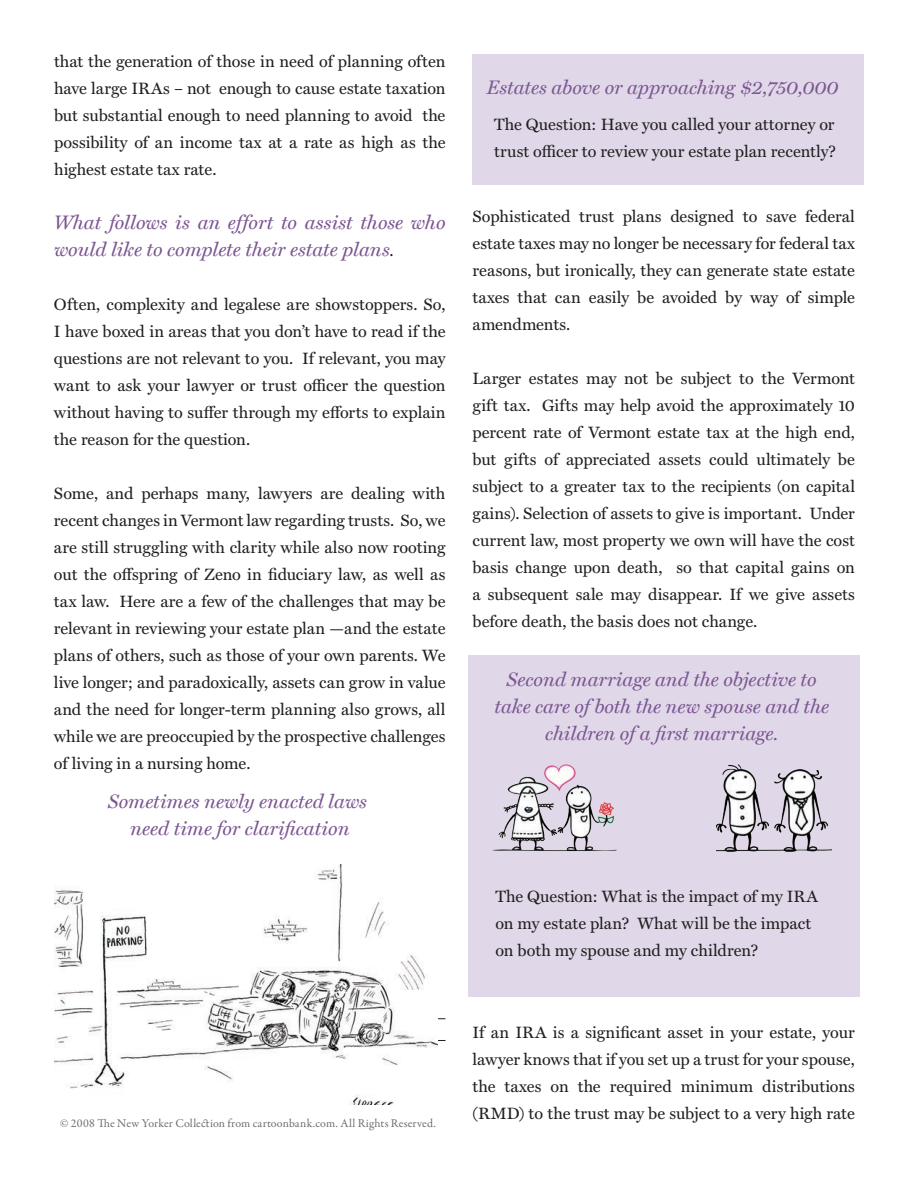
<style>
.page{position:relative;width:918px;height:1188px;background:#fff}
.page>*{position:absolute;margin:0;border:0;box-sizing:border-box;transform-origin:0 0}
.t1{font:italic 19.5px/27px "Miller Text";color:#7c5693;text-align:center}
.t2{font:16.5px/27px "Miller Text";letter-spacing:.005em;color:#231f20;text-align:justify}
.t3{font:12px "Garamond Premr Pro";letter-spacing:.015em;color:#6c6d70}
.s1{font-style:normal;font-size:16.5px;color:#231f20}
</style>
<div class="page">
<hr style="left:54px;top:1018px;width:392px;height:1px;background:#231f20">
<hr style="left:54px;top:1040px;width:392px;height:1px;background:#231f20">
<div style="left:472px;top:55px;width:392px;height:130px;background:#e0d8e8"></div>
<img style="left:55px;top:865px;width:383px;height:240px">
<div style="left:468px;top:656px;width:392px;height:341px;background:#e0d8e8"></div>
<img style="left:716px;top:764px;width:116px;height:88px">
<img style="left:492px;top:764px;width:125px;height:87px">
<p class="t2" style="left:54px;top:48px;width:393px">that the generation of those in need of planning often have large IRAs – not enough to cause estate taxation but substantial enough to need planning to avoid the possibility of an income tax at a rate as high as the highest estate tax rate.</p>
<p class="t1" style="left:54px;top:208px;width:393px;text-align:left">What follows is an effort to assist those who would like to complete their estate plans<span class="s1">.</span></p>
<p class="t2" style="left:54px;top:291px;width:393px">Often, complexity and legalese are showstoppers. So, I have boxed in areas that you don’t have to read if the questions are not relevant to you. If relevant, you may want to ask your lawyer or trust officer the question without having to suffer through my efforts to explain the reason for the question.</p>
<p class="t2" style="left:54px;top:480px;width:393px">Some, and perhaps many, lawyers are dealing with recent changes in Vermont law regarding trusts. So, we are still struggling with clarity while also now rooting out the offspring of Zeno in fiduciary law, as well as tax law. Here are a few of the challenges that may be relevant in reviewing your estate plan —and the estate plans of others, such as those of your own parents. We live longer; and paradoxically, assets can grow in value and the need for longer-term planning also grows, all while we are preoccupied by the prospective challenges of living in a nursing home.</p>
<p class="t1" style="left:108px;top:788px;width:260px">Sometimes newly enacted laws need time for clarification</p>
<p class="t3" style="left:60px;top:1116px;width:377px">© 2008 The New Yorker Collection from cartoonbank.com. All Rights Reserved.</p>
<p class="t1" style="left:487px;top:74px;width:353px">Estates above or approaching $2,750,000</p>
<p class="t2" style="left:494px;top:111px;width:343px">The Question: Have you called your attorney or trust officer to review your estate plan recently?</p>
<p class="t2" style="left:472px;top:203px;width:384px">Sophisticated trust plans designed to save federal estate taxes may no longer be necessary for federal tax reasons, but ironically, they can generate state estate taxes that can easily be avoided by way of simple amendments.</p>
<p class="t2" style="left:472px;top:365px;width:384px">Larger estates may not be subject to the Vermont gift tax. Gifts may help avoid the approximately 10 percent rate of Vermont estate tax at the high end, but gifts of appreciated assets could ultimately be subject to a greater tax to the recipients (on capital gains). Selection of assets to give is important. Under current law, most property we own will have the cost basis change upon death, so that capital gains on a subsequent sale may disappear. If we give assets before death, the basis does not change.</p>
<p class="t1" style="left:495px;top:666px;width:336px">Second marriage and the objective to take care of both the new spouse and the children of a first marriage.</p>
<p class="t2" style="left:495px;top:883px;width:324px;text-align:left">The Question: What is the impact of my IRA on my estate plan? What will be the impact on both my spouse and my children?</p>
<p class="t2" style="left:472px;top:1019px;width:384px">If an IRA is a significant asset in your estate, your lawyer knows that if you set up a trust for your spouse, the taxes on the required minimum distributions (RMD) to the trust may be subject to a very high rate</p>
</div>
